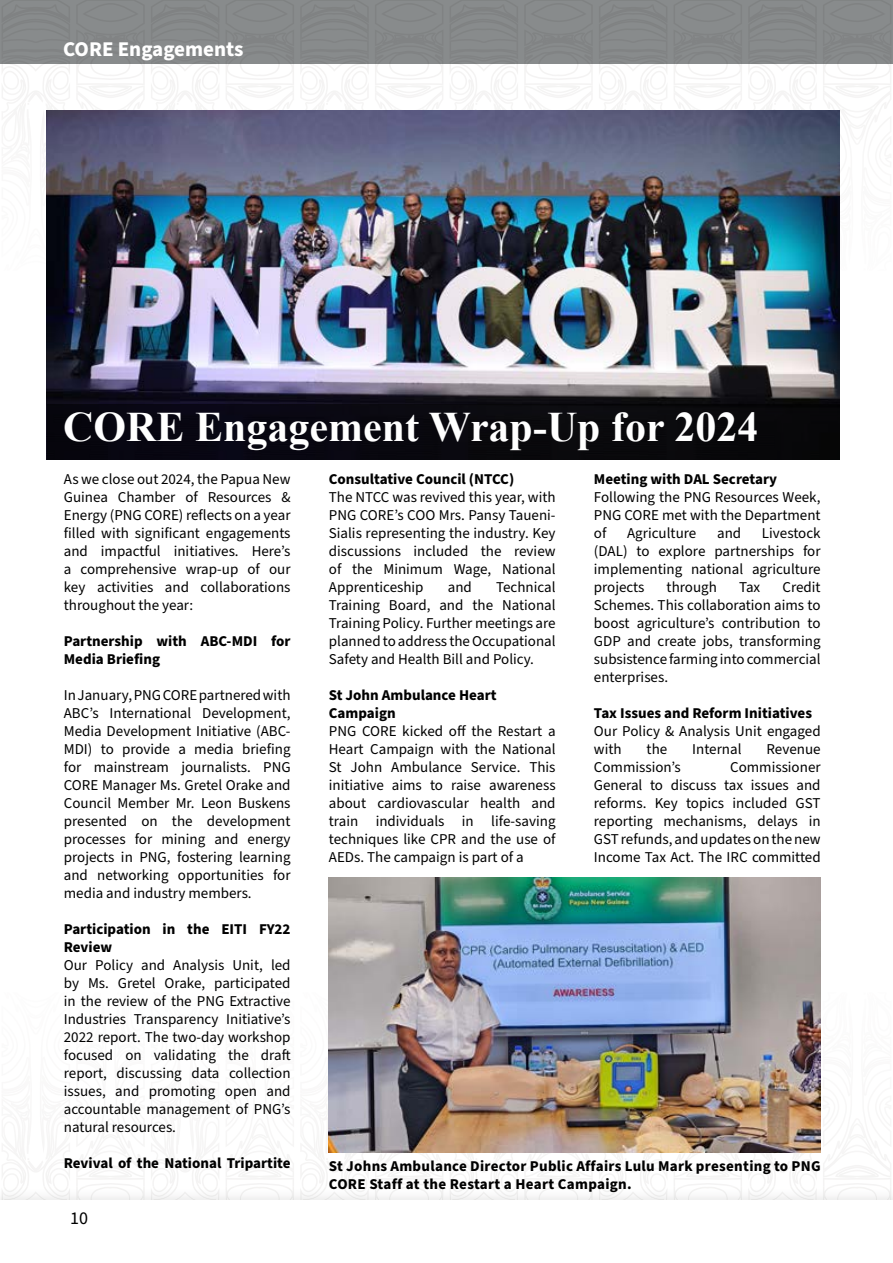
<style>
.page{position:relative;width:893px;height:1263px;background:#fff}
.page>*{position:absolute;margin:0;border:0;box-sizing:border-box;transform-origin:0 0}
.t1{font:700 42px "Times New Roman";color:#fff}
.t2{font:700 21px "Source Sans Pro";color:#fff}
.t3{font:18px "Source Sans Pro";color:#000}
.t4{font:15px/18px "Source Sans Pro";color:#000;text-align:justify}
.t5{font:700 15px/18px "Source Sans Pro";color:#000}
.t6{font:700 15px/18px "Source Sans Pro";letter-spacing:.02em;color:#000}
</style>
<div class="page">
<svg style="left:824px;top:1153px;width:66px;height:15px"></svg>
<svg style="left:750px;top:1152px;width:63px;height:19px"></svg>
<svg style="left:675px;top:1152px;width:66px;height:16px"></svg>
<svg style="left:600px;top:1152px;width:63px;height:19px"></svg>
<svg style="left:526px;top:1152px;width:65px;height:16px"></svg>
<svg style="left:451px;top:1152px;width:63px;height:19px"></svg>
<svg style="left:376px;top:1152px;width:66px;height:16px"></svg>
<svg style="left:302px;top:992px;width:63px;height:179px"></svg>
<svg style="left:227px;top:1153px;width:66px;height:15px"></svg>
<svg style="left:152px;top:1153px;width:64px;height:18px"></svg>
<svg style="left:78px;top:1153px;width:65px;height:15px"></svg>
<svg style="left:3px;top:1153px;width:63px;height:18px"></svg>
<img style="left:817px;top:1195px;width:76px;height:5px">
<img style="left:823px;top:1187px;width:68px;height:13px">
<img style="left:748px;top:1187px;width:69px;height:13px">
<img style="left:674px;top:1187px;width:68px;height:13px">
<img style="left:599px;top:1187px;width:68px;height:13px">
<img style="left:524px;top:1187px;width:69px;height:13px">
<img style="left:450px;top:1187px;width:68px;height:13px">
<img style="left:375px;top:1187px;width:68px;height:13px">
<img style="left:300px;top:1187px;width:69px;height:13px">
<img style="left:226px;top:1187px;width:68px;height:13px">
<img style="left:151px;top:1187px;width:68px;height:13px">
<img style="left:76px;top:1187px;width:69px;height:13px">
<img style="left:2px;top:1187px;width:68px;height:13px">
<div style="left:0;top:0;width:893px;height:64px;background:#888b8c"></div>
<img style="left:47px;top:110px;width:792px;height:294px">
<div style="left:47px;top:404px;width:792px;height:55px;background:#09080e"></div>
<img style="left:329px;top:877px;width:492px;height:275px">
<h2 class="t2" style="left:63px;top:34px;width:182px">CORE Engagements</h2>
<h1 class="t1" style="left:63px;top:397px;width:697px">CORE Engagement Wrap-Up for 2024</h1>
<p class="t4" style="left:64px;top:471px;width:228px">As we close out 2024, the Papua New Guinea Chamber of Resources &amp; Energy (PNG CORE) reflects on a year filled with significant engagements and impactful initiatives. Here’s a comprehensive wrap-up of our key activities and collaborations throughout the year:</p>
<p class="t5" style="left:64px;top:633px;width:228px">Partnership with ABC-MDI for<br>Media Briefing</p>
<p class="t4" style="left:64px;top:687px;width:228px">In January, PNG CORE partnered with ABC’s International Development, Media Development Initiative (ABC-MDI) to provide a media briefing for mainstream journalists. PNG CORE Manager Ms. Gretel Orake and Council Member Mr. Leon Buskens presented on the development processes for mining and energy projects in PNG, fostering learning and networking opportunities for media and industry members.</p>
<p class="t5" style="left:64px;top:921px;width:228px">Participation in the EITI FY22<br>Review</p>
<p class="t4" style="left:64px;top:957px;width:228px">Our Policy and Analysis Unit, led by Ms. Gretel Orake, participated in the review of the PNG Extractive Industries Transparency Initiative’s 2022 report. The two-day workshop focused on validating the draft report, discussing data collection issues, and promoting open and accountable management of PNG’s natural resources.</p>
<p class="t5" style="left:64px;top:1155px;width:228px">Revival of the National Tripartite</p>
<p class="t3" style="left:70px;top:1205px;width:19px">10</p>
<p class="t5" style="left:329px;top:471px;width:187px">Consultative Council (NTCC)</p>
<p class="t4" style="left:329px;top:489px;width:228px">The NTCC was revived this year, with PNG CORE’s COO Mrs. Pansy Taueni-Sialis representing the industry. Key discussions included the review of the Minimum Wage, National Apprenticeship</p>
<p class="t4" style="left:329px;top:579px;width:228px;text-indent:167px">Technical Training Board, and the National Training Policy. Further meetings are planned to address the Occupational Safety and Health Bill and Policy.</p>
<p class="t5" style="left:329px;top:687px;width:169px">St John Ambulance Heart<br>Campaign</p>
<p class="t4" style="left:329px;top:723px;width:228px">PNG CORE kicked off the Restart a Heart Campaign with the National St John Ambulance Service. This initiative aims to raise awareness about cardiovascular health and train individuals in life-saving techniques like CPR and the use of AEDs. The campaign is part of a</p>
<p class="t4" style="left:448px;top:579px;width:26px">and</p>
<p class="t5" style="left:594px;top:471px;width:185px">Meeting with DAL Secretary</p>
<p class="t4" style="left:594px;top:489px;width:228px">Following the PNG Resources Week, PNG CORE met with the Department of</p>
<p class="t4" style="left:594px;top:525px;width:228px;text-indent:168px">Livestock (DAL) to explore partnerships for implementing national agriculture projects</p>
<p class="t4" style="left:627px;top:525px;width:71px">Agriculture</p>
<p class="t4" style="left:717px;top:525px;width:26px">and</p>
<p class="t4" style="left:594px;top:579px;width:228px;text-indent:189px">Credit Schemes. This collaboration aims to boost agriculture’s contribution to GDP and create jobs, transforming subsistence farming into commercial enterprises.</p>
<p class="t5" style="left:594px;top:705px;width:220px">Tax Issues and Reform Initiatives</p>
<p class="t4" style="left:594px;top:723px;width:228px">Our Policy &amp; Analysis Unit engaged with</p>
<p class="t4" style="left:667px;top:579px;width:52px">through</p>
<p class="t4" style="left:739px;top:579px;width:23px">Tax</p>
<p class="t4" style="left:647px;top:741px;width:22px">the</p>
<p class="t4" style="left:692px;top:741px;width:51px">Internal</p>
<p class="t4" style="left:766px;top:741px;width:56px">Revenue</p>
<p class="t4" style="left:594px;top:759px;width:88px">Commission’s</p>
<p class="t4" style="left:594px;top:759px;width:228px;text-indent:136px">Commissioner General to discuss tax issues and reforms. Key topics included GST reporting mechanisms, delays in GST refunds, and updates on the new Income Tax Act. The IRC committed</p>
<p class="t6" style="left:329px;top:1157px;width:493px">St Johns Ambulance Director Public Affairs Lulu Mark presenting to PNG<br>CORE Staff at the Restart a Heart Campaign.</p>
</div>
